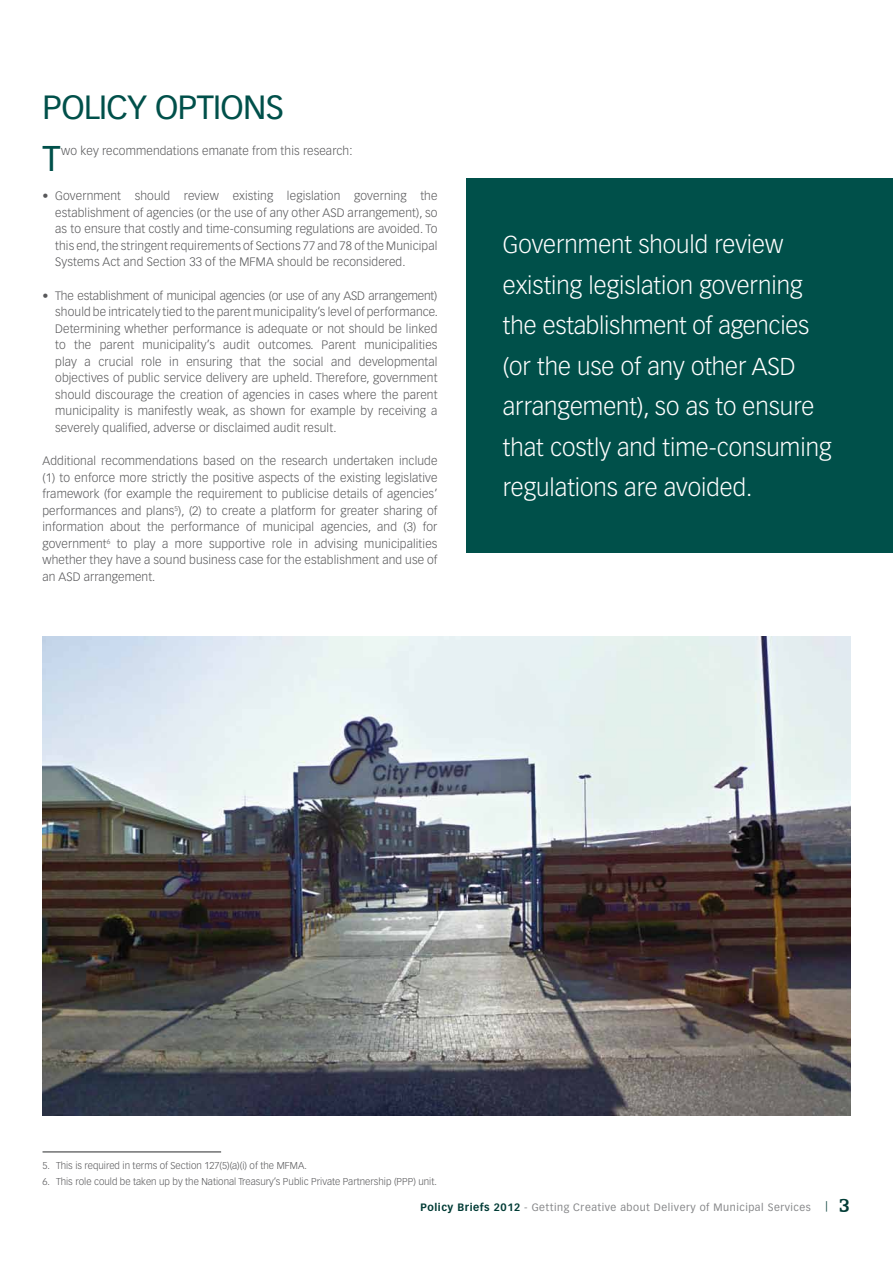
<style>
.page{position:relative;width:893px;height:1263px;background:#fff}
.page>*{position:absolute;margin:0;border:0;box-sizing:border-box;transform-origin:0 0}
.t1{font:35.1px "Vectora LT Std";color:#00504a}
.t2{font:33px "Vectora LT Std";letter-spacing:-.02em;color:#00504a}
.t3{font:300 24px/40.5px "Vectora LT Std";color:#fff}
.t4{font:300 12px/16.5px "Vectora LT Std";letter-spacing:.01em;color:#58585a;text-align:justify}
.t5{font:10.5px "Vectora LT Std";letter-spacing:.05em;color:#87888a}
.t6{font:10.5px "Vectora LT Std";color:#003b35}
.t7{font:300 9.75px "Vectora LT Std";color:#58585a}
.s1{font-family:"Helvetica Neue LT Std"}
.s2{font-weight:700;color:#003b35}
.s3{font-family:"Egyptian 505 BT";font-weight:700;font-size:21px}
</style>
<div class="page">
<div style="left:466px;top:178px;width:427px;height:375px;background:#00504a"></div>
<hr style="left:43px;top:1151px;width:178px;height:2px;background:#707172">
<img style="left:43px;top:636px;width:807px;height:479px">
<h2 class="t2" style="left:43px;top:88px;width:243px">POLICY OPTIONS</h2>
<h1 class="t1" style="left:43px;top:138px;width:20px">T</h1>
<p class="t4" style="left:61px;top:142px;width:293px">wo key recommendations emanate from this research:</p>
<p class="t4" style="left:55px;top:188px;width:384px;text-indent:-13px"><span class="s1">•</span> Government should review existing legislation governing the establishment of agencies (or the use of any other ASD arrangement), so as to ensure that costly and time-consuming regulations are avoided. To this end, the stringent requirements of Sections 77 and 78 of the Municipal Systems Act and Section 33 of the MFMA should be reconsidered.</p>
<p class="t4" style="left:55px;top:287px;width:384px;text-indent:-13px"><span class="s1">•</span> The establishment of municipal agencies (or use of any ASD arrangement) should be intricately tied to the parent municipality’s level of performance.<br>Determining whether performance is adequate or not should be linked to the parent municipality’s audit outcomes. Parent municipalities play a crucial role in ensuring that the social and developmental objectives of public service delivery are upheld. Therefore, government should discourage the creation of agencies in cases where the parent municipality is manifestly weak, as shown for example by receiving a severely qualified, adverse or disclaimed audit result.</p>
<p class="t4" style="left:43px;top:453px;width:396px">Additional recommendations based on the research undertaken include (1) to enforce more strictly the positive aspects of the existing legislative framework (for example the requirement to publicise details of agencies’ performances and plans<sup>5</sup>), (2) to create a platform for greater sharing of information about the performance of municipal agencies, and (3) for government<sup>6</sup> to play a more supportive role in advising municipalities whether they have a sound business case for the establishment and use of an ASD arrangement.</p>
<h3 class="t3" style="left:503px;top:225px;width:330px">Government should review existing legislation governing the establishment of agencies (or the use of any other ASD arrangement), so as to ensure that costly and time-consuming regulations are avoided.</h3>
<p class="t7" style="left:43px;top:1160px;width:266px">5. This is required in terms of Section 127(5)(a)(i) of the MFMA.</p>
<p class="t7" style="left:43px;top:1176px;width:396px">6. This role could be taken up by the National Treasury’s Public Private Partnership (PPP) unit.</p>
<p class="t5" style="left:421px;top:1201px;width:392px"><span class="s2">Policy Briefs 2012</span> - Getting Creative about Delivery of Municipal Services</p>
<p class="t6" style="left:825px;top:1199px;width:27px">| <span class="s3">3</span></p>
</div>
